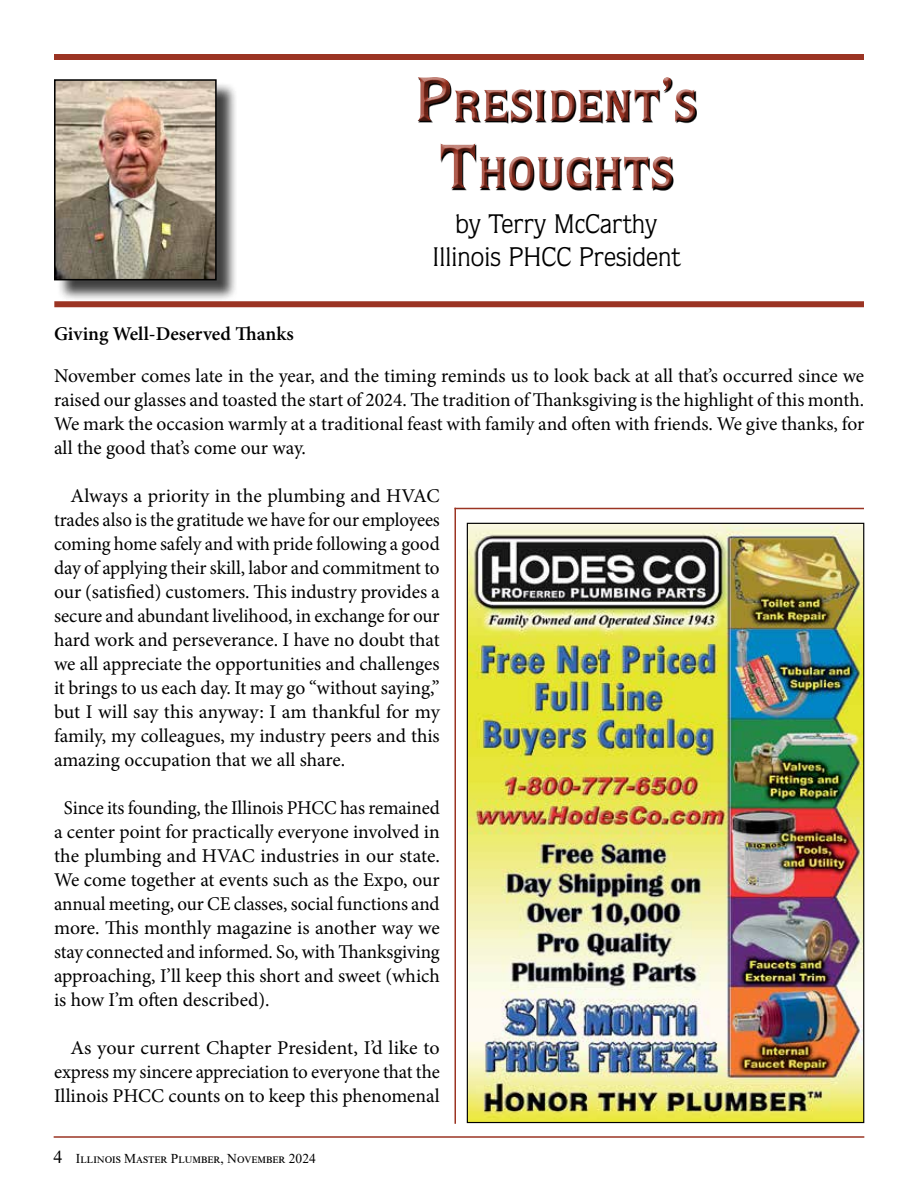
<style>
.page{position:relative;width:918px;height:1188px;background:#fff}
.page>*{position:absolute;margin:0;border:0;box-sizing:border-box;transform-origin:0 0}
.t1{font:700 39.9px/67.5px "Quorum";letter-spacing:.03em;color:#9b3423;text-align:center}
.t2{font:27px/32.4px "Quorum";color:#000;text-align:center}
.t3{font:19.5px/24px "Minion Pro";color:#000;text-align:justify}
.t4{font:600 19.5px "Minion Pro";color:#000}
.t5{font:13.5px "Times New Roman";color:#000}
.s1{font-size:57px}
.s2{font-size:18px}
</style>
<div class="page">
<hr style="left:54px;top:1136px;width:810px;height:2px;background:#9b3423">
<div style="left:54px;top:54px;width:810px;height:6px;background:#9b3423"></div>
<div style="left:54px;top:301px;width:810px;height:6px;background:#9b3423"></div>
<div style="left:56px;top:82px;width:182px;height:220px;background:#000;opacity:.75"></div>
<img style="left:57px;top:82px;width:157px;height:195px">
<div style="left:54px;top:79px;width:163px;height:201px;border:2px solid #000"></div>
<div style="left:405px;top:70px;width:303px;height:131px;background:#000;opacity:.75"></div>
<hr style="left:454px;top:508px;width:2px;height:616px;background:#9b3423">
<hr style="left:455px;top:508px;width:409px;height:1px;background:#9b3423">
<img style="left:469px;top:525px;width:393px;height:596px">
<h1 class="t1" style="left:415px;top:72px;width:283px"><span class="s1">P</span>RESIDENT<span class="s1">’</span>S<br><span class="s1">T</span>HOUGHTS</h1>
<h2 class="t2" style="left:432px;top:208px;width:250px">by Terry McCarthy<br>Illinois PHCC President</h2>
<p class="t4" style="left:54px;top:321px;width:241px">Giving Well-Deserved Thanks</p>
<p class="t3" style="left:54px;top:364px;width:812px">November comes late in the year, and the timing reminds us to look back at all that’s occurred since we raised our glasses and toasted the start of 2024. The tradition of Thanksgiving is the highlight of this month.<br>We mark the occasion warmly at a traditional feast with family and often with friends. We give thanks, for all the good that’s come our way.</p>
<p class="t3" style="left:54px;top:484px;width:387px;text-indent:16px">Always a priority in the plumbing and HVAC trades also is the gratitude we have for our employees coming home safely and with pride following a good day of applying their skill, labor and commitment to our (satisfied) customers. This industry provides a secure and abundant livelihood, in exchange for our hard work and perseverance. I have no doubt that we all appreciate the opportunities and challenges it brings to us each day. It may go “without saying,” but I will say this anyway: I am thankful for my family, my colleagues, my industry peers and this amazing occupation that we all share.</p>
<p class="t3" style="left:54px;top:796px;width:387px;text-indent:10px">Since its founding, the Illinois PHCC has remained a center point for practically everyone involved in the plumbing and HVAC industries in our state.<br>We come together at events such as the Expo, our annual meeting, our CE classes, social functions and more. This monthly magazine is another way we stay connected and informed. So, with Thanksgiving approaching, I’ll keep this short and sweet (which is how I’m often described).</p>
<p class="t3" style="left:54px;top:1036px;width:387px;text-indent:17px">As your current Chapter President, I’d like to express my sincere appreciation to everyone that the Illinois PHCC counts on to keep this phenomenal</p>
<p class="t5" style="left:53px;top:1148px;width:264px"><span class="s2">4</span> Illinois Master Plumber, November 2024</p>
</div>
